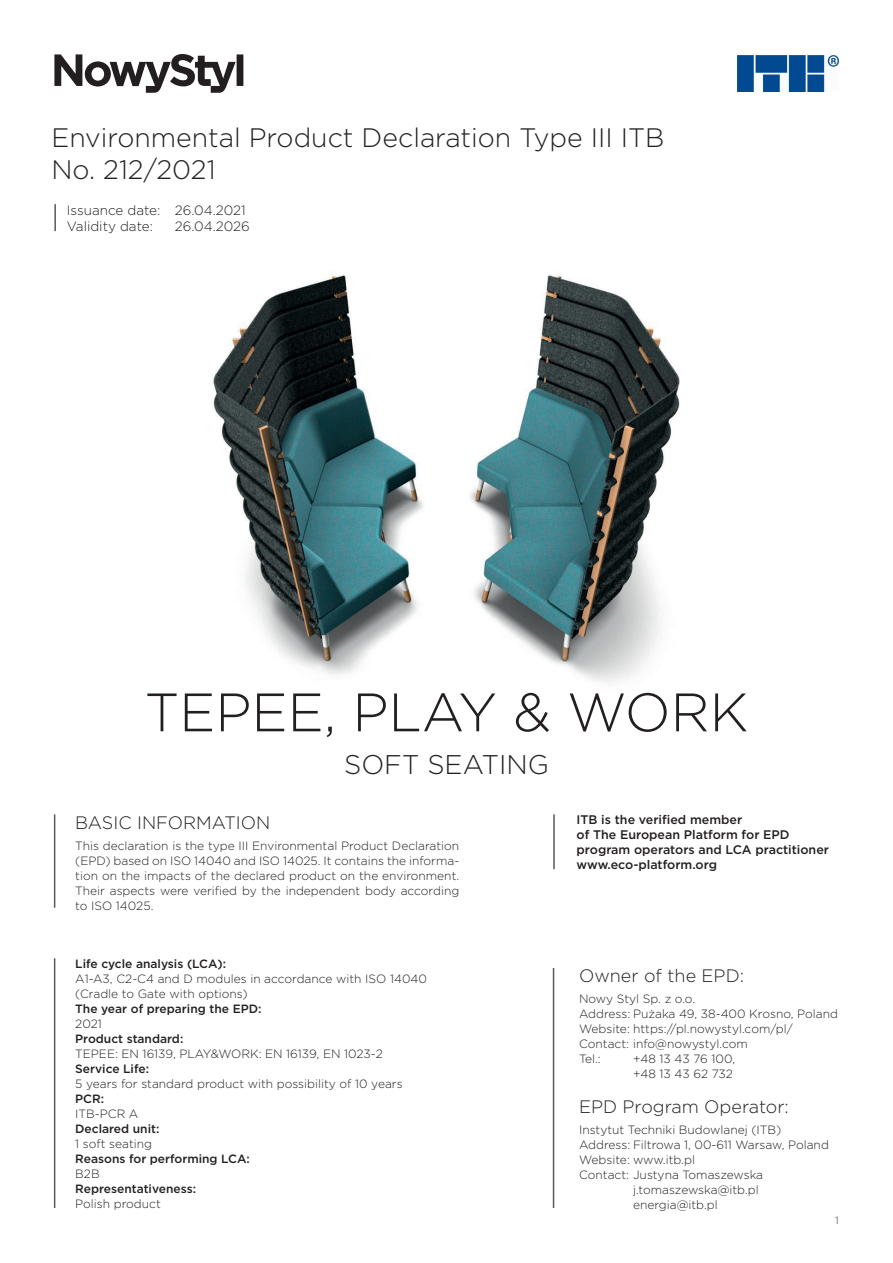
<style>
.page{position:relative;width:893px;height:1263px;background:#fff}
.page>*{position:absolute;margin:0;border:0;box-sizing:border-box;transform-origin:0 0}
.t1{font:300 54px "Gotham";color:#231f20}
.t2{font:300 27px "Gotham";color:#231f20}
.t3{font:300 26.7px/32.1px "Gotham";color:#231f20}
.t4{font:300 18px "Gotham";color:#231f20}
.t5{font:300 13.5px/16.2px "Gotham";color:#231f20}
.t6{font:500 12.45px/15px "Gotham";color:#231f20}
.t7{font:300 12px/15px "Gotham";color:#231f20}
.t8{font:500 12px "Gotham";color:#231f20}
.t9{font:10.5px "Gotham";color:#76787b}
</style>
<div class="page">
<img style="left:213px;top:275px;width:467px;height:408px">
<hr style="left:54px;top:204px;width:2px;height:27px;background:#57585a">
<img style="left:737px;top:56px;width:102px;height:35px">
<hr style="left:553px;top:968px;width:1px;height:240px;background:#57585a">
<hr style="left:553px;top:814px;width:2px;height:55px;background:#57585a">
<hr style="left:54px;top:958px;width:1px;height:250px;background:#57585a">
<hr style="left:54px;top:814px;width:1px;height:94px;background:#57585a">
<svg style="left:54px;top:54px;width:189px;height:39px"></svg>
<h3 class="t3" style="left:51px;top:121px;width:614px">Environmental Product Declaration Type III ITB<br>No. 212/2021</h3>
<p class="t5" style="left:67px;top:202px;width:181px">Issuance date: 26.04.2021<br>Validity date:</p>
<p class="t5" style="left:175px;top:218px;width:77px">26.04.2026</p>
<h1 class="t1" style="left:145px;top:678px;width:605px">TEPEE, PLAY &amp; WORK</h1>
<h2 class="t2" style="left:344px;top:748px;width:206px">SOFT SEATING</h2>
<h3 class="t4" style="left:75px;top:811px;width:197px">BASIC INFORMATION</h3>
<p class="t7" style="left:75px;top:838px;width:385px;text-align:justify">This declaration is the type III Environmental Product Declaration (EPD) based on ISO 14040 and ISO 14025. It contains the informa&shy;tion on the impacts of the declared product on the environment.<br>Their aspects were verified by the independent body according to ISO 14025.</p>
<p class="t8" style="left:75px;top:956px;width:152px">Life cycle analysis (LCA):</p>
<p class="t7" style="left:75px;top:971px;width:353px">A1-A3, C2-C4 and D modules in accordance with ISO 14040 (Cradle to Gate with options)</p>
<p class="t8" style="left:75px;top:1001px;width:188px">The year of preparing the EPD:</p>
<p class="t7" style="left:75px;top:1016px;width:28px">2021</p>
<p class="t8" style="left:75px;top:1031px;width:110px">Product standard:</p>
<p class="t7" style="left:75px;top:1046px;width:309px">TEPEE: EN 16139, PLAY&amp;WORK: EN 16139, EN 1023-2</p>
<p class="t8" style="left:75px;top:1061px;width:75px">Service Life:</p>
<p class="t7" style="left:75px;top:1076px;width:329px">5 years for standard product with possibility of 10 years</p>
<p class="t8" style="left:75px;top:1091px;width:30px">PCR:</p>
<p class="t7" style="left:75px;top:1106px;width:65px">ITB-PCR A</p>
<p class="t8" style="left:75px;top:1121px;width:86px">Declared unit:</p>
<p class="t7" style="left:75px;top:1136px;width:78px">1 soft seating</p>
<p class="t8" style="left:75px;top:1151px;width:176px">Reasons for performing LCA:</p>
<p class="t7" style="left:75px;top:1166px;width:26px">B2B</p>
<p class="t8" style="left:75px;top:1181px;width:122px">Representativeness:</p>
<p class="t7" style="left:75px;top:1196px;width:87px">Polish product</p>
<p class="t6" style="left:577px;top:812px;width:254px">ITB is the verified member<br>of The European Platform for EPD program operators and LCA practitioner www.eco-platform.org</p>
<h3 class="t4" style="left:579px;top:965px;width:167px">Owner of the EPD:</h3>
<p class="t7" style="left:579px;top:991px;width:260px">Nowy Styl Sp. z o.o.<br>Address: Pużaka 49, 38-400 Krosno, Poland<br>Website: https://pl.nowystyl.com/pl/<br>Contact: info@nowystyl.com<br>Tel.:</p>
<p class="t7" style="left:633px;top:1051px;width:104px">+48 13 43 76 100, +48 13 43 62 732</p>
<h3 class="t4" style="left:579px;top:1095px;width:211px">EPD Program Operator:</h3>
<p class="t7" style="left:579px;top:1122px;width:204px">Instytut Techniki Budowlanej (ITB)</p>
<p class="t7" style="left:579px;top:1137px;width:251px">Address: Filtrowa 1, 00-611 Warsaw, Poland</p>
<p class="t7" style="left:579px;top:1152px;width:117px">Website: www.itb.pl</p>
<p class="t7" style="left:579px;top:1167px;width:186px">Contact: Justyna Tomaszewska</p>
<p class="t7" style="left:633px;top:1182px;width:127px">j.tomaszewska@itb.pl</p>
<p class="t7" style="left:633px;top:1197px;width:86px">energia@itb.pl</p>
<p class="t9" style="left:835px;top:1214px;width:5px">1</p>
</div>
